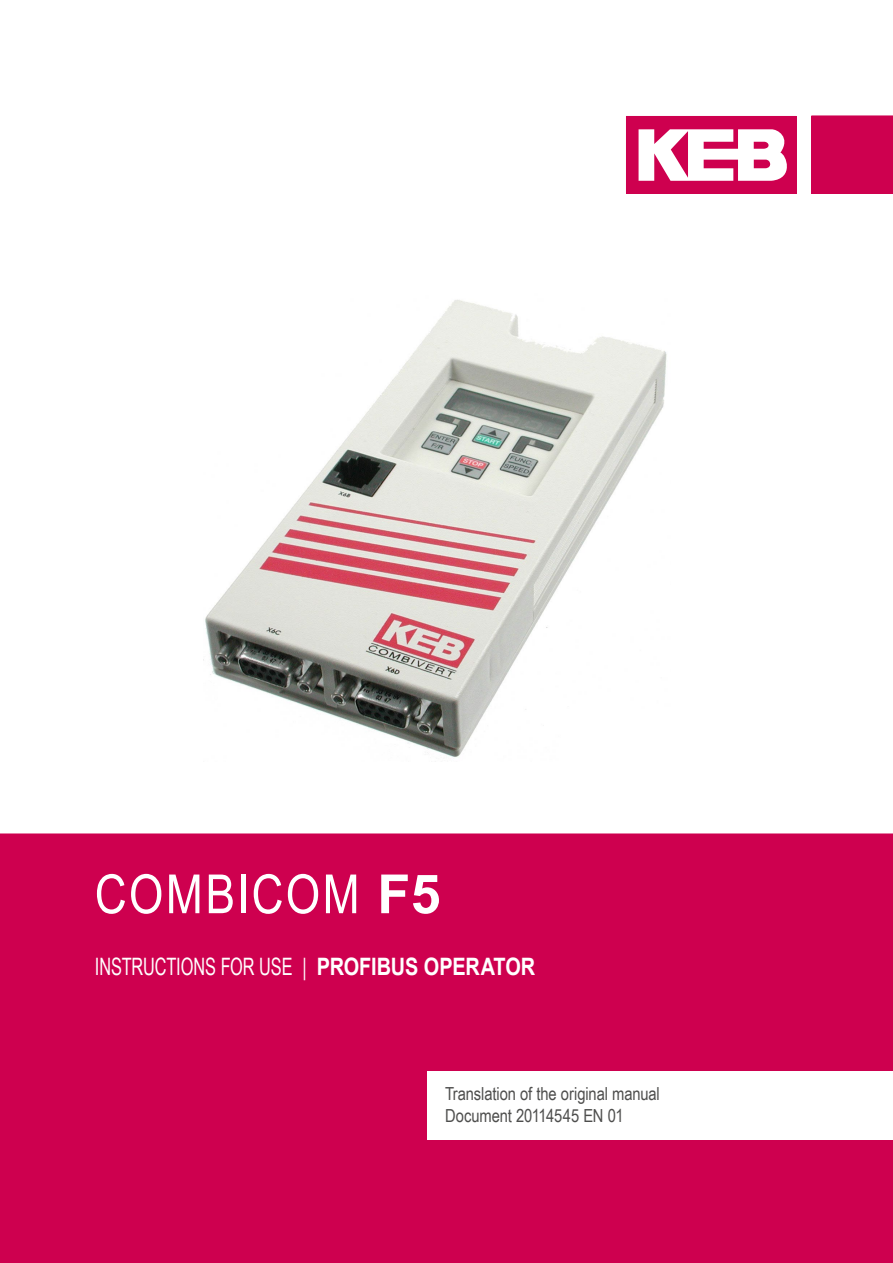
<style>
.page{position:relative;width:893px;height:1263px;background:#fff}
.page>*{position:absolute;margin:0;border:0;box-sizing:border-box;transform-origin:0 0}
.t1{font:54px "Arial Narrow";letter-spacing:.045em;color:#fff}
.t2{font:24px "Arial Narrow";letter-spacing:-.005em;color:#fff;scale:.83 1}
.t3{font:18px/21.6px "Arial Narrow";letter-spacing:-.005em;color:#4e4e4d}
.s1{font-family:"Arial";font-weight:700}
</style>
<div class="page">
<div style="left:0;top:833px;width:893px;height:430px;background:#ce004f;border:2px solid #ce004f"></div>
<svg style="left:626px;top:116px;width:170px;height:77px"></svg>
<div style="left:812px;top:116px;width:81px;height:77px;background:#ce004f"></div>
<div style="left:428px;top:1071px;width:465px;height:69px;background:#fff"></div>
<img style="left:205px;top:300px;width:462px;height:457px">
<h1 class="t1" style="left:95px;top:854px;width:347px">COMBICOM <span class="s1">F5</span></h1>
<h2 class="t2" style="left:95px;top:949px;width:532px">INSTRUCTIONS FOR USE | <span class="s1">PROFIBUS OPERATOR</span></h2>
<p class="t3" style="left:445px;top:1082px;width:216px">Translation of the original manual<br>Document 20114545 EN 01</p>
</div>
